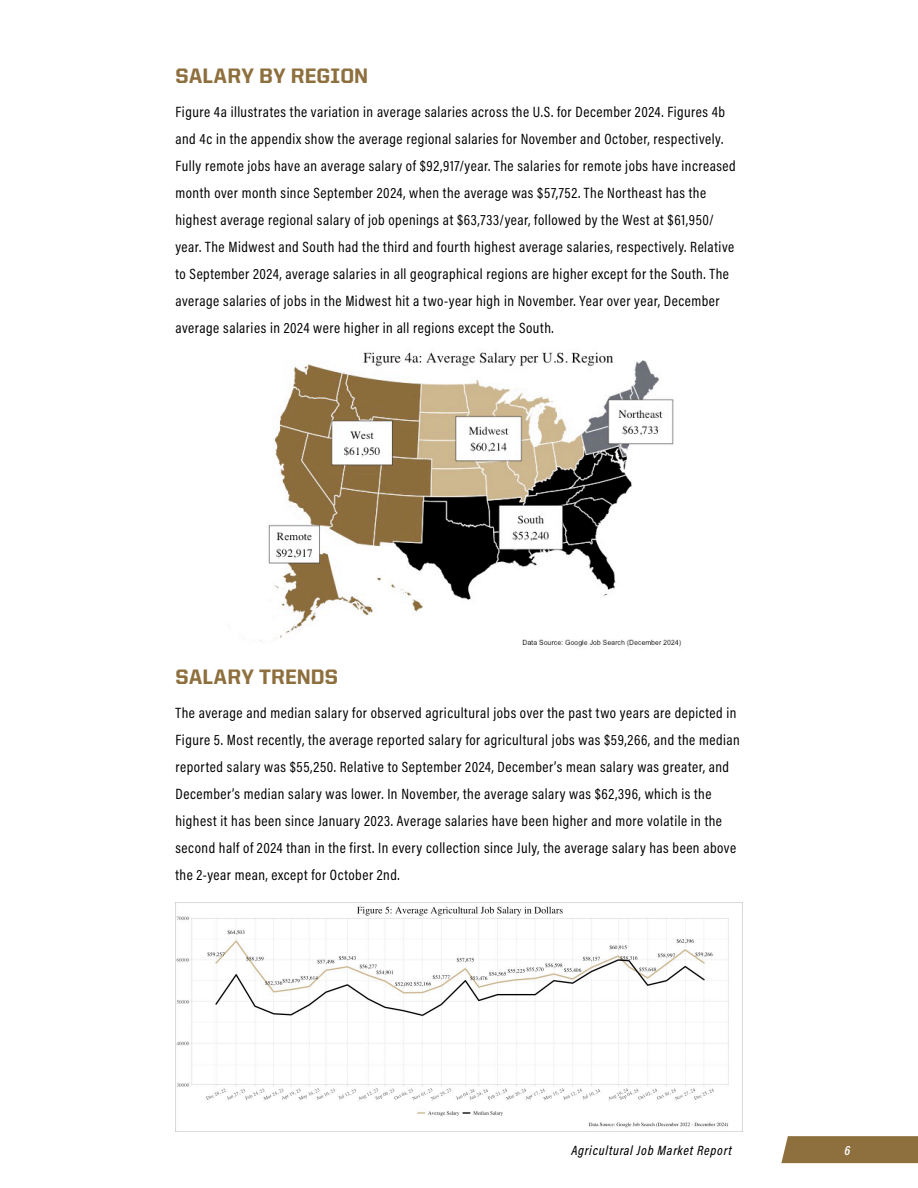
<style>
.page{position:relative;width:918px;height:1188px;background:#fff}
.page>*{position:absolute;margin:0;border:0;box-sizing:border-box;transform-origin:0 0}
.Heading1{font:800 21px "United Sans Reg";letter-spacing:.01em;color:#8e6f3e}
.Body_text_Acumin_10_18{font:800 21px "United Sans Reg";letter-spacing:.01em;color:#8e6f3e}
.Body_text_Acumin_10_18-2{font:15px/27px "Acumin Pro Cond";letter-spacing:.035em;color:#000}
.t1{font:italic 500 13.5px "Acumin Pro Cond";letter-spacing:.06em;color:#000}
.t2{font:italic 600 13.5px "Acumin Pro Cond";color:#fff}
</style>
<div class="page">
<div style="left:781px;top:1136px;width:137px;height:27px;background:#8e6f3e"></div>
<img style="left:260px;top:352px;width:422px;height:295px">
<img style="left:176px;top:902px;width:566px;height:226px">
<p class="Heading1" style="left:176px;top:65px;width:194px">SALARY BY REGION</p>
<p class="Body_text_Acumin_10_18-2" style="left:176px;top:98px;width:562px">Figure 4a illustrates the variation in average salaries across the U.S. for December 2024. Figures 4b and 4c in the appendix show the average regional salaries for November and October, respectively.<br>Fully remote jobs have an average salary of $92,917/year. The salaries for remote jobs have increased month over month since September 2024, when the average was $57,752. The Northeast has the highest average regional salary of job openings at $63,733/year, followed by the West at $61,950/ year. The Midwest and South had the third and fourth highest average salaries, respectively. Relative to September 2024, average salaries in all geographical regions are higher except for the South. The average salaries of jobs in the Midwest hit a two-year high in November. Year over year, December average salaries in 2024 were higher in all regions except the South.</p>
<p class="Body_text_Acumin_10_18" style="left:176px;top:665px;width:164px">SALARY TRENDS</p>
<p class="Body_text_Acumin_10_18-2" style="left:176px;top:699px;width:566px">The average and median salary for observed agricultural jobs over the past two years are depicted in Figure 5. Most recently, the average reported salary for agricultural jobs was $59,266, and the median reported salary was $55,250. Relative to September 2024, December’s mean salary was greater, and December’s median salary was lower. In November, the average salary was $62,396, which is the highest it has been since January 2023. Average salaries have been higher and more volatile in the second half of 2024 than in the first. In every collection since July, the average salary has been above the 2-year mean, except for October 2nd.</p>
<p class="t1" style="left:571px;top:1141px;width:162px">Agricultural Job Market Report</p>
<p class="t2" style="left:845px;top:1141px;width:7px">6</p>
</div>
